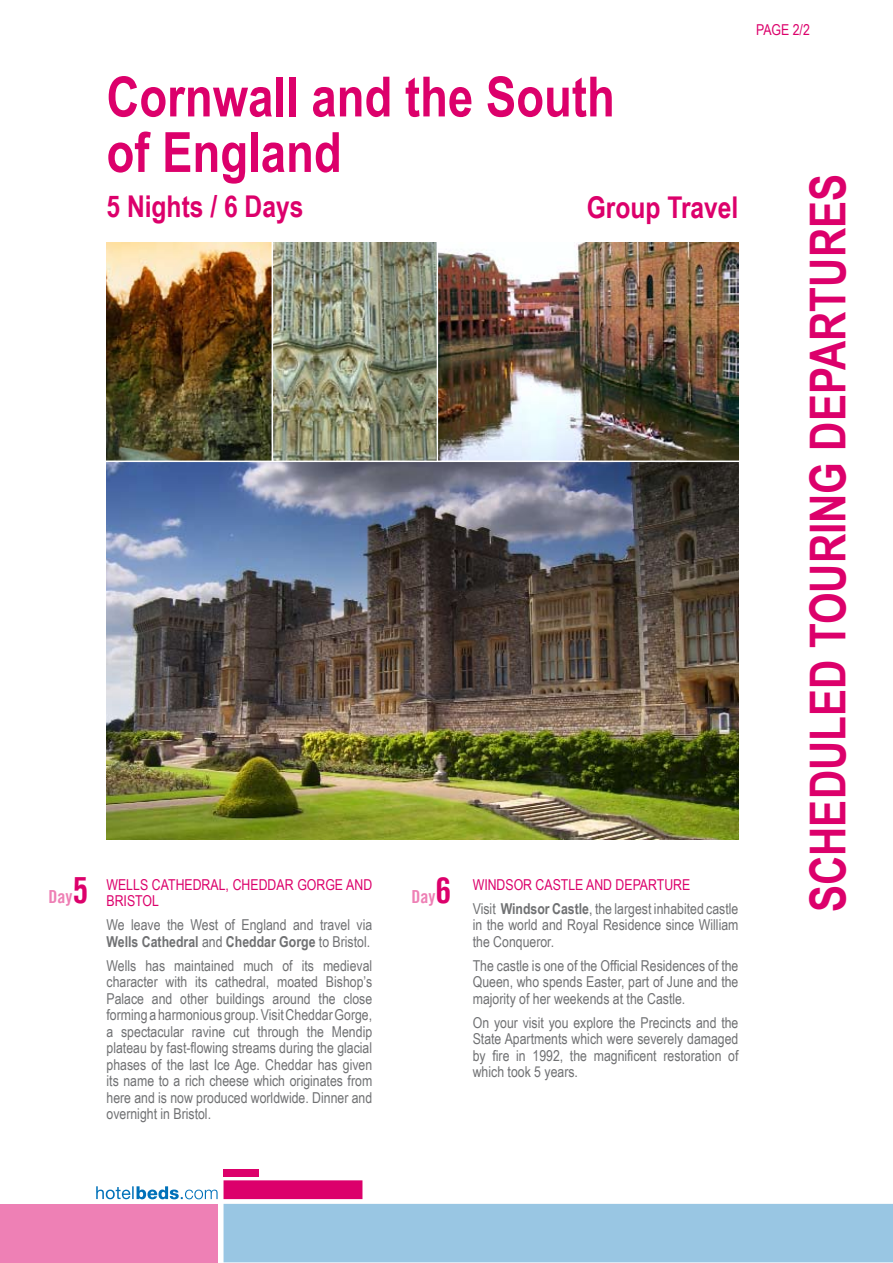
<style>
.page{position:relative;width:893px;height:1263px;background:#fff}
.page>*{position:absolute;margin:0;border:0;box-sizing:border-box;transform-origin:0 0}
.t1{font:700 55.5px/55.5px "Arial Narrow";color:#dc006b}
.t2{font:700 49.5px "Arial Narrow";color:#dc006b}
.t3{font:700 30px "Arial Narrow";color:#dc006b}
.t4{font:18px "Trade Got Bol Con Twe";color:#ee80b5}
.t5{font:15px/16.5px "Arial Narrow";color:#707173}
.t6{font:15px "Arial Narrow";color:#dc006b}
.s1{font-size:36px;color:#dc006b}
.s2{font-weight:700}
.s3{color:#dc006b}
</style>
<div class="page">
<svg style="left:96px;top:1186px;width:122px;height:13px"></svg>
<div style="left:0;top:1204px;width:218px;height:58px;background:#ee80b5"></div>
<div style="left:224px;top:1204px;width:669px;height:58px;background:#99c6e3"></div>
<div style="left:224px;top:1180px;width:138px;height:19px;background:#dc006b"></div>
<div style="left:224px;top:1169px;width:35px;height:7px;background:#dc006b"></div>
<img style="left:106px;top:242px;width:166px;height:219px">
<svg style="left:273px;top:242px;width:164px;height:219px;background:#8c9077"></svg>
<img style="left:438px;top:242px;width:300px;height:219px">
<img style="left:106px;top:462px;width:632px;height:377px">
<p class="t4" style="left:49px;top:886px;width:41px">Day<span class="s1">5</span></p>
<h1 class="t1" style="left:106px;top:66px;width:510px">Cornwall and the South of England</h1>
<h3 class="t3" style="left:106px;top:184px;width:198px">5 Nights / 6 Days</h3>
<h3 class="t3" style="left:587px;top:184px;width:153px">Group Travel</h3>
<p class="t6" style="left:106px;top:873px;width:64px">Wells Cathe</p>
<p class="t6" style="left:193px;top:873px;width:181px">dral, Cheddar Gorge and</p>
<p class="t6" style="left:107px;top:890px;width:54px">Bristol</p>
<p class="t5" style="left:107px;top:916px;width:267px">We leave the West of England and travel via<br><span class="s2">Wells Cathedral</span> and <span class="s2">Cheddar Gorge</span> to Bristol.</p>
<p class="t5" style="left:107px;top:956px;width:267px;text-align:justify">Wells has maintained much of its medieval character with its cathedral, moated Bishop’s Palace and other buildings around the close forming a harmonious group. Visit Cheddar Gorge, a spectacular ravine cut through the Mendip plateau by fast-flowing streams during the glacial phases of the last Ice Age. Cheddar has given its name to a rich cheese which originates from here and is now produced worldwide. Dinner and overnight in Bristol.</p>
<p class="t4" style="left:412px;top:886px;width:41px">Day<span class="s1">6</span></p>
<p class="t6" style="left:473px;top:873px;width:72px">Windsor cast</p>
<p class="t5" style="left:473px;top:872px;width:267px;line-height:24px;text-indent:96px"><span class="s3">le and departure<br></span>Visit <span class="s2">Windsor Castle</span>, the largest inhabited castle</p>
<p class="t5" style="left:473px;top:916px;width:267px">in the world and Royal Residence since William the Conqueror.</p>
<p class="t5" style="left:473px;top:956px;width:267px;text-align:justify">The castle is one of the Official Residences of the Queen, who spends Easter, part of June and the majority of her weekends at the Castle.</p>
<p class="t5" style="left:473px;top:1013px;width:267px;text-align:justify">On your visit you explore the Precincts and the State Apartments which were severely damaged by fire in 1992, the magnificent restoration of which took 5 years.</p>
<p class="t6" style="left:756px;top:18px;width:55px">PAGE 2/2</p>
<h2 class="t2" style="left:791px;top:912px;width:740px;rotate:-90deg">SCHEDULED TOURING DEPARTURES</h2>
</div>
